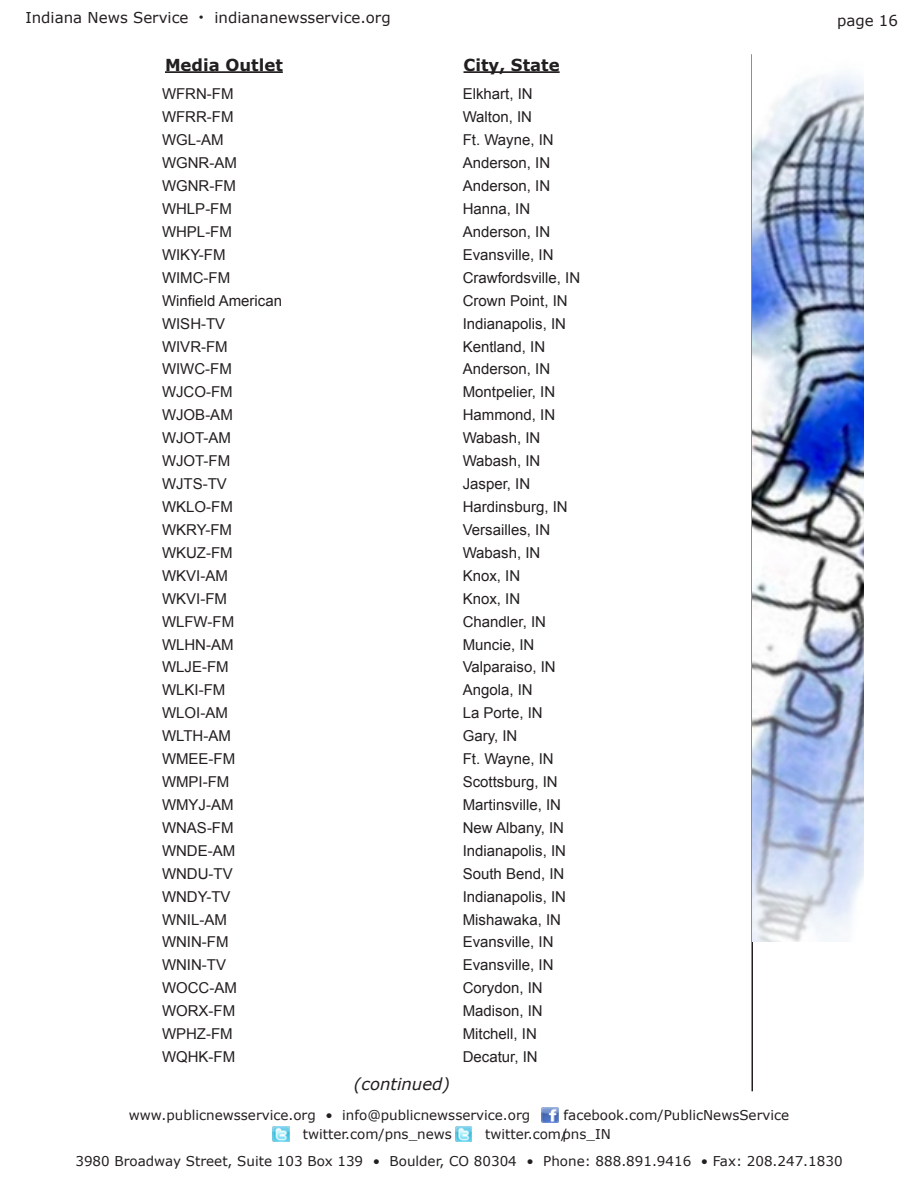
<style>
.page{position:relative;width:918px;height:1188px;background:#fff}
.page>*{position:absolute;margin:0;border:0;box-sizing:border-box;transform-origin:0 0}
.t1{font:700 16.5px "Verdana";color:#231f20}
.t2{font:italic 16.5px "Verdana";color:#231f20}
.t3{font:15px "Arial";color:#231f20}
.t4{font:15px "Verdana";color:#231f20}
.t5{font:13.5px/27px "Verdana";color:#231f20}
.s1{color:#fff}
</style>
<div class="page">
<img style="left:542px;top:1108px;width:16px;height:14px">
<img style="left:273px;top:1126px;width:16px;height:16px">
<img style="left:455px;top:1126px;width:17px;height:16px">
<hr style="left:752px;top:54px;width:1px;height:1037px;background:#231f20">
<img style="left:753px;top:73px;width:111px;height:868px">
<hr style="left:165px;top:71px;width:118px;height:2px;background:#231f20">
<hr style="left:464px;top:71px;width:96px;height:2px;background:#231f20">
<p class="t4" style="left:26px;top:8px;width:367px">Indiana News Service <sup>•</sup> indiananewsservice.org</p>
<p class="t1" style="left:165px;top:54px;width:119px">Media Outlet</p>
<p class="t1" style="left:464px;top:54px;width:98px">City, State</p>
<p class="t3" style="left:162px;top:84px;width:73px">WFRN-FM</p>
<p class="t3" style="left:463px;top:84px;width:72px">Elkhart, IN</p>
<p class="t3" style="left:162px;top:107px;width:73px">WFRR-FM</p>
<p class="t3" style="left:463px;top:107px;width:71px">Walton, IN</p>
<p class="t3" style="left:162px;top:130px;width:63px">WGL-AM</p>
<p class="t3" style="left:463px;top:130px;width:93px">Ft. Wayne, IN</p>
<p class="t3" style="left:162px;top:153px;width:76px">WGNR-AM</p>
<p class="t3" style="left:463px;top:153px;width:89px">Anderson, IN</p>
<p class="t3" style="left:162px;top:176px;width:76px">WGNR-FM</p>
<p class="t3" style="left:463px;top:176px;width:89px">Anderson, IN</p>
<p class="t3" style="left:162px;top:199px;width:71px">WHLP-FM</p>
<p class="t3" style="left:463px;top:199px;width:69px">Hanna, IN</p>
<p class="t3" style="left:162px;top:222px;width:71px">WHPL-FM</p>
<p class="t3" style="left:463px;top:222px;width:89px">Anderson, IN</p>
<p class="t3" style="left:162px;top:245px;width:65px">WIKY-FM</p>
<p class="t3" style="left:463px;top:245px;width:92px">Evansville, IN</p>
<p class="t3" style="left:162px;top:268px;width:70px">WIMC-FM</p>
<p class="t3" style="left:463px;top:268px;width:119px">Crawfordsville, IN</p>
<p class="t3" style="left:162px;top:291px;width:122px">Winfield American</p>
<p class="t3" style="left:463px;top:291px;width:107px">Crown Point, IN</p>
<p class="t3" style="left:162px;top:314px;width:65px">WISH-TV</p>
<p class="t3" style="left:463px;top:314px;width:105px">Indianapolis, IN</p>
<p class="t3" style="left:162px;top:336px;width:67px">WIVR-FM</p>
<p class="t3" style="left:463px;top:336px;width:84px">Kentland, IN</p>
<p class="t3" style="left:162px;top:359px;width:71px">WIWC-FM</p>
<p class="t3" style="left:463px;top:359px;width:89px">Anderson, IN</p>
<p class="t3" style="left:162px;top:382px;width:72px">WJCO-FM</p>
<p class="t3" style="left:463px;top:382px;width:94px">Montpelier, IN</p>
<p class="t3" style="left:162px;top:405px;width:72px">WJOB-AM</p>
<p class="t3" style="left:463px;top:405px;width:94px">Hammond, IN</p>
<p class="t3" style="left:162px;top:428px;width:71px">WJOT-AM</p>
<p class="t3" style="left:463px;top:428px;width:79px">Wabash, IN</p>
<p class="t3" style="left:162px;top:451px;width:70px">WJOT-FM</p>
<p class="t3" style="left:463px;top:451px;width:79px">Wabash, IN</p>
<p class="t3" style="left:162px;top:474px;width:66px">WJTS-TV</p>
<p class="t3" style="left:463px;top:474px;width:69px">Jasper, IN</p>
<p class="t3" style="left:162px;top:497px;width:72px">WKLO-FM</p>
<p class="t3" style="left:463px;top:497px;width:107px">Hardinsburg, IN</p>
<p class="t3" style="left:162px;top:520px;width:72px">WKRY-FM</p>
<p class="t3" style="left:463px;top:520px;width:89px">Versailles, IN</p>
<p class="t3" style="left:162px;top:543px;width:72px">WKUZ-FM</p>
<p class="t3" style="left:463px;top:543px;width:79px">Wabash, IN</p>
<p class="t3" style="left:162px;top:566px;width:67px">WKVI-AM</p>
<p class="t3" style="left:463px;top:566px;width:59px">Knox, IN</p>
<p class="t3" style="left:162px;top:589px;width:66px">WKVI-FM</p>
<p class="t3" style="left:463px;top:589px;width:59px">Knox, IN</p>
<p class="t3" style="left:162px;top:611px;width:74px">WLFW-FM</p>
<p class="t3" style="left:463px;top:611px;width:85px">Chandler, IN</p>
<p class="t3" style="left:162px;top:634px;width:73px">WLHN-AM</p>
<p class="t3" style="left:463px;top:634px;width:73px">Muncie, IN</p>
<p class="t3" style="left:162px;top:657px;width:68px">WLJE-FM</p>
<p class="t3" style="left:463px;top:657px;width:95px">Valparaiso, IN</p>
<p class="t3" style="left:162px;top:680px;width:65px">WLKI-FM</p>
<p class="t3" style="left:463px;top:680px;width:72px">Angola, IN</p>
<p class="t3" style="left:162px;top:703px;width:67px">WLOI-AM</p>
<p class="t3" style="left:463px;top:703px;width:82px">La Porte, IN</p>
<p class="t3" style="left:162px;top:726px;width:70px">WLTH-AM</p>
<p class="t3" style="left:463px;top:726px;width:56px">Gary, IN</p>
<p class="t3" style="left:162px;top:749px;width:75px">WMEE-FM</p>
<p class="t3" style="left:463px;top:749px;width:93px">Ft. Wayne, IN</p>
<p class="t3" style="left:162px;top:772px;width:69px">WMPI-FM</p>
<p class="t3" style="left:463px;top:772px;width:97px">Scottsburg, IN</p>
<p class="t3" style="left:162px;top:795px;width:73px">WMYJ-AM</p>
<p class="t3" style="left:463px;top:795px;width:100px">Martinsville, IN</p>
<p class="t3" style="left:162px;top:818px;width:73px">WNAS-FM</p>
<p class="t3" style="left:463px;top:818px;width:103px">New Albany, IN</p>
<p class="t3" style="left:162px;top:841px;width:75px">WNDE-AM</p>
<p class="t3" style="left:463px;top:841px;width:105px">Indianapolis, IN</p>
<p class="t3" style="left:162px;top:864px;width:72px">WNDU-TV</p>
<p class="t3" style="left:463px;top:864px;width:103px">South Bend, IN</p>
<p class="t3" style="left:162px;top:887px;width:70px">WNDY-TV</p>
<p class="t3" style="left:463px;top:887px;width:105px">Indianapolis, IN</p>
<p class="t3" style="left:162px;top:909px;width:66px">WNIL-AM</p>
<p class="t3" style="left:463px;top:909px;width:100px">Mishawaka, IN</p>
<p class="t3" style="left:162px;top:932px;width:68px">WNIN-FM</p>
<p class="t3" style="left:463px;top:932px;width:92px">Evansville, IN</p>
<p class="t3" style="left:162px;top:955px;width:66px">WNIN-TV</p>
<p class="t3" style="left:463px;top:955px;width:92px">Evansville, IN</p>
<p class="t3" style="left:162px;top:978px;width:76px">WOCC-AM</p>
<p class="t3" style="left:463px;top:978px;width:82px">Corydon, IN</p>
<p class="t3" style="left:162px;top:1001px;width:75px">WORX-FM</p>
<p class="t3" style="left:463px;top:1001px;width:82px">Madison, IN</p>
<p class="t3" style="left:162px;top:1024px;width:72px">WPHZ-FM</p>
<p class="t3" style="left:463px;top:1024px;width:76px">Mitchell, IN</p>
<p class="t3" style="left:162px;top:1047px;width:75px">WQHK-FM</p>
<p class="t3" style="left:463px;top:1047px;width:77px">Decatur, IN</p>
<p class="t2" style="left:354px;top:1073px;width:98px">(continued)</p>
<p class="t4" style="left:837px;top:11px;width:63px">page 16</p>
<p class="t5" style="left:129px;top:1101px;width:403px">www.publicnewsservice.org • info@publicnewsservice.org</p>
<p class="t5" style="left:564px;top:1101px;width:227px">facebook.com/PublicNewsService</p>
<p class="t5" style="left:303px;top:1121px;width:151px">twitter.com/pns_news</p>
<p class="t5" style="left:75px;top:1121px;width:769px;text-indent:410px">twitter.com/<span class="s1">pns_nc<br></span>3980 Broadway Street, Suite 103 Box 139 • Boulder, CO 80304 • Phone: 888.891.9416 • Fax: 208.247.1830</p>
<p class="t5" style="left:562px;top:1121px;width:50px">pns_IN</p>
</div>
